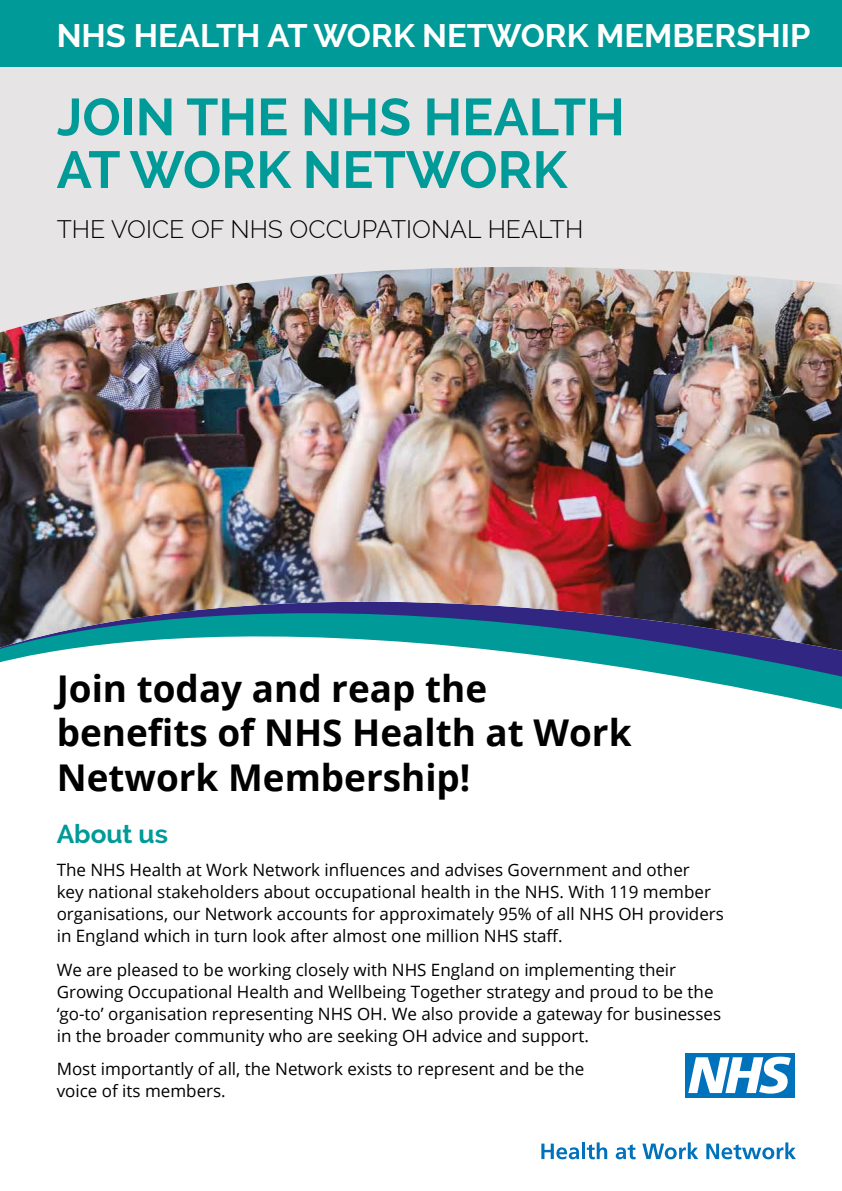
<style>
.page{position:relative;width:842px;height:1191px;background:#fff}
.page>*{position:absolute;margin:0;border:0;box-sizing:border-box;transform-origin:0 0}
.t1{font:700 52px/52.6px "Raleway";color:#009a98}
.t2{font:700 36.8px/44.2px "Open Sans";color:#000}
.t3{font:700 32.6px "Raleway";color:#fff}
.t4{font:700 26px "Raleway";color:#009a98}
.t5{font:300 24.8px "Raleway";color:#000}
.t6{font:17px/22px "Open Sans";color:#000}
</style>
<div class="page">
<svg style="left:719px;top:684px;width:123px;height:25px"></svg>
<svg style="left:663px;top:674px;width:179px;height:10px;background:#29a9a8"></svg>
<svg style="left:0;top:651px;width:842px;height:23px"></svg>
<img style="left:0;top:355px;width:842px;height:296px">
<img style="left:0;top:67px;width:842px;height:288px">
<div style="left:685px;top:1053px;width:110px;height:44px;background:#0072bb"></div>
<svg style="left:688px;top:1056px;width:103px;height:37px"></svg>
<svg style="left:541px;top:1143px;width:38px;height:16px"></svg>
<hr style="left:582px;top:1142px;width:3px;height:17px;background:#0072bb">
<svg style="left:587px;top:1142px;width:20px;height:17px"></svg>
<svg style="left:616px;top:1144px;width:20px;height:15px"></svg>
<svg style="left:642px;top:1142px;width:56px;height:17px"></svg>
<svg style="left:706px;top:1142px;width:90px;height:17px"></svg>
<div style="left:0;top:0;width:842px;height:67px;background:#009a98"></div>
<h3 class="t3" style="left:57px;top:17px;width:755px">NHS HEALTH AT WORK NETWORK MEMBERSHIP</h3>
<h1 class="t1" style="left:57px;top:91px;width:570px">JOIN THE NHS HEALTH<br>AT WORK NETWORK</h1>
<h3 class="t5" style="left:57px;top:214px;width:528px">THE VOICE OF NHS OCCUPATIONAL HEALTH</h3>
<h2 class="t2" style="left:57px;top:666px;width:576px">Join today and reap the benefits of NHS Health at Work<br>Network Membership!</h2>
<h3 class="t4" style="left:57px;top:819px;width:113px">About us</h3>
<p class="t6" style="left:57px;top:858px;width:669px">The NHS Health at Work Network influences and advises Government and other<br>key national stakeholders about occupational health in the NHS. With 119 member organisations, our Network accounts for approximately 95% of all NHS OH providers in England which in turn look after almost one million NHS staff.</p>
<p class="t6" style="left:57px;top:958px;width:666px">We are pleased to be working closely with NHS England on implementing their Growing Occupational Health and Wellbeing Together strategy and proud to be the ‘go-to’ organisation representing NHS OH. We also provide a gateway for businesses in the broader community who are seeking OH advice and support.</p>
<p class="t6" style="left:57px;top:1057px;width:529px">Most importantly of all, the Network exists to represent and be the voice of its members.</p>
</div>
